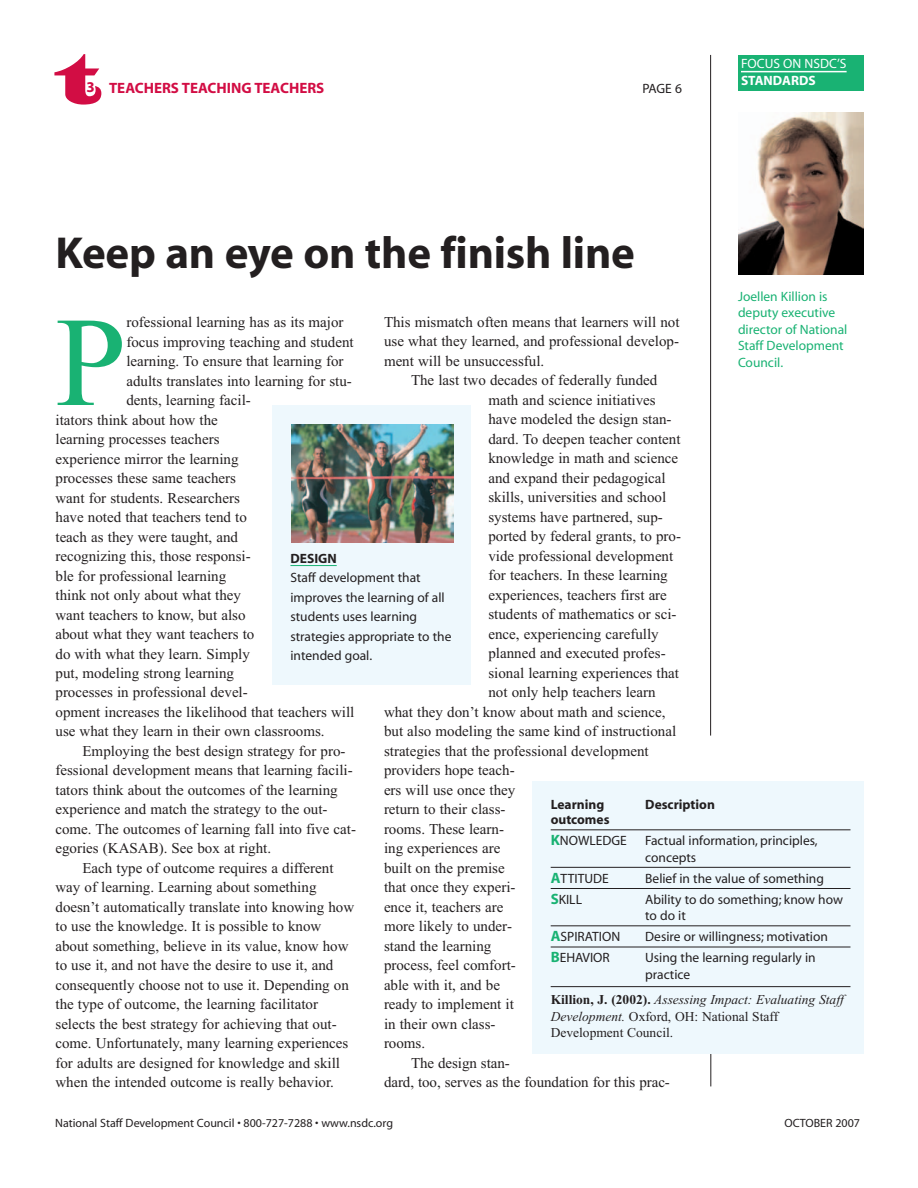
<style>
.page{position:relative;width:918px;height:1188px;background:#fff}
.page>*{position:absolute;margin:0;border:0;box-sizing:border-box;transform-origin:0 0}
.t1{font:127.5px "Times";color:#19b273}
.t2{font:72px "Latin Wide";color:#d20d44}
.t3{font:700 45px "Myriad";letter-spacing:-.005em;color:#231f20}
.t4{font:15px/19.5px "Times";color:#231f20;text-align:justify}
.t5{font:700 15px "Myriad";color:#d20d44}
.t6{font:13.5px/19.5px "Myriad";color:#231f20}
.t7{font:italic 13.5px/16.5px "Times";color:#231f20}
.t8{font:13.5px/16.5px "Myriad";color:#19b273}
.t9{font:700 13.5px/21px "Myriad";color:#231f20}
.t10{font:13.5px "Myriad";color:#fff}
.t11{font:700 13.5px "Myriad";color:#fff}
.t12{font:12px "Myriad";color:#231f20}
.s1{font-size:15px;color:#19b273}
.s2{font-weight:400}
.s3{font-weight:700;font-size:15px;color:#19b273}
.s4{font-weight:700;font-style:normal}
.s5{font-style:normal}
</style>
<div class="page">
<hr style="left:710px;top:55px;width:1px;height:681px;background:#231f20">
<hr style="left:711px;top:1048px;width:1px;height:38px;background:#231f20">
<div style="left:738px;top:55px;width:126px;height:36px;background:#19b273"></div>
<hr style="left:741px;top:71px;width:106px;height:1px;background:#fff">
<div style="left:272px;top:406px;width:198px;height:279px;background:#eef8fd"></div>
<img style="left:738px;top:112px;width:126px;height:162px">
<hr style="left:290px;top:565px;width:47px;height:1px;background:#19b273">
<div style="left:533px;top:782px;width:331px;height:272px;background:#eef8fd"></div>
<hr style="left:551px;top:830px;width:299px;height:1px;background:#231f20">
<hr style="left:551px;top:867px;width:299px;height:1px;background:#231f20">
<hr style="left:551px;top:888px;width:299px;height:1px;background:#231f20">
<hr style="left:551px;top:926px;width:299px;height:1px;background:#231f20">
<hr style="left:551px;top:947px;width:299px;height:1px;background:#231f20">
<hr style="left:551px;top:986px;width:299px;height:1px;background:#231f20">
<img style="left:291px;top:424px;width:162px;height:119px">
<h2 class="t2" style="left:57px;top:36px;width:47px">t</h2>
<p class="t5" style="left:86px;top:82px;width:239px">3 TEACHERS TEACHING TEACHERS</p>
<p class="t6" style="left:642px;top:80px;width:41px">PAGE 6</p>
<h3 class="t3" style="left:55px;top:236px;width:581px">Keep an eye on the finish line</h3>
<p class="t10" style="left:741px;top:59px;width:107px">FOCUS ON NSDC’S</p>
<p class="t11" style="left:741px;top:75px;width:76px">STANDARDS</p>
<p class="t8" style="left:738px;top:289px;width:111px">Joellen Killion is deputy executive director of National<br>Staff Development<br>Council.</p>
<h1 class="t1" style="left:56px;top:286px;width:72px">P</h1>
<p class="t4" style="left:126px;top:312px;width:219px">rofessional learning has as its major</p>
<p class="t4" style="left:384px;top:312px;width:297px">This mismatch often means that learners will not use what they learned, and professional develop&shy;ment will be unsuccessful.</p>
<p class="t4" style="left:411px;top:371px;width:248px">The last two decades of federally funded</p>
<p class="t4" style="left:488px;top:390px;width:169px">math and science initiatives</p>
<p class="t4" style="left:488px;top:410px;width:185px">have modeled the design stan-</p>
<p class="t4" style="left:488px;top:429px;width:194px">dard. To deepen teacher content</p>
<p class="t4" style="left:488px;top:449px;width:191px">knowledge in math and science</p>
<p class="t4" style="left:488px;top:468px;width:179px">and expand their pedagogical</p>
<p class="t4" style="left:488px;top:488px;width:179px">skills, universities and school</p>
<p class="t4" style="left:488px;top:507px;width:176px">systems have partnered, sup-</p>
<p class="t4" style="left:488px;top:527px;width:194px">ported by federal grants, to pro-</p>
<p class="t4" style="left:488px;top:546px;width:186px">vide professional development</p>
<p class="t4" style="left:488px;top:566px;width:181px">for teachers. In these learning</p>
<p class="t4" style="left:488px;top:585px;width:180px">experiences, teachers first are</p>
<p class="t4" style="left:488px;top:605px;width:190px">students of mathematics or sci-</p>
<p class="t4" style="left:488px;top:624px;width:172px">ence, experiencing carefully</p>
<p class="t4" style="left:488px;top:644px;width:179px">planned and executed profes-</p>
<p class="t4" style="left:488px;top:663px;width:192px">sional learning experiences that</p>
<p class="t4" style="left:488px;top:683px;width:169px">not only help teachers learn</p>
<p class="t4" style="left:384px;top:702px;width:283px">what they don’t know about math and science,</p>
<p class="t4" style="left:384px;top:722px;width:294px">but also modeling the same kind of instructional</p>
<p class="t4" style="left:384px;top:741px;width:266px">strategies that the professional development</p>
<p class="t4" style="left:384px;top:761px;width:132px">providers hope teach-</p>
<p class="t4" style="left:384px;top:780px;width:133px">ers will use once they</p>
<p class="t4" style="left:384px;top:800px;width:123px">return to their class-</p>
<p class="t4" style="left:384px;top:819px;width:122px">rooms. These learn-</p>
<p class="t4" style="left:384px;top:839px;width:118px">ing experiences are</p>
<p class="t4" style="left:384px;top:858px;width:122px">built on the premise</p>
<p class="t4" style="left:384px;top:878px;width:133px">that once they experi-</p>
<p class="t4" style="left:384px;top:897px;width:121px">ence it, teachers are</p>
<p class="t4" style="left:384px;top:917px;width:130px">more likely to under-</p>
<p class="t4" style="left:384px;top:936px;width:109px">stand the learning</p>
<p class="t4" style="left:384px;top:956px;width:133px">process, feel comfort-</p>
<p class="t4" style="left:384px;top:975px;width:118px">able with it, and be</p>
<p class="t4" style="left:384px;top:995px;width:131px">ready to implement it</p>
<p class="t4" style="left:384px;top:1014px;width:113px">in their own class-</p>
<p class="t4" style="left:384px;top:1034px;width:43px">rooms.</p>
<p class="t4" style="left:411px;top:1053px;width:100px">The design stan-</p>
<p class="t4" style="left:384px;top:1073px;width:287px">dard, too, serves as the foundation for this prac-</p>
<p class="t4" style="left:126px;top:332px;width:229px">focus improving teaching and student</p>
<p class="t4" style="left:126px;top:351px;width:219px">learning. To ensure that learning for</p>
<p class="t4" style="left:126px;top:371px;width:227px">adults translates into learning for stu-</p>
<p class="t4" style="left:126px;top:390px;width:126px">dents, learning facil-</p>
<p class="t4" style="left:56px;top:410px;width:164px">itators think about how the</p>
<p class="t4" style="left:56px;top:429px;width:166px">learning processes teachers</p>
<p class="t4" style="left:56px;top:449px;width:185px">experience mirror the learning</p>
<p class="t4" style="left:56px;top:468px;width:182px">processes these same teachers</p>
<p class="t4" style="left:56px;top:488px;width:186px">want for students. Researchers</p>
<p class="t4" style="left:56px;top:507px;width:193px">have noted that teachers tend to</p>
<p class="t4" style="left:56px;top:527px;width:184px">teach as they were taught, and</p>
<p class="t4" style="left:56px;top:546px;width:197px">recognizing this, those responsi-</p>
<p class="t4" style="left:56px;top:566px;width:172px">ble for professional learning</p>
<p class="t4" style="left:56px;top:585px;width:187px">think not only about what they</p>
<p class="t4" style="left:56px;top:605px;width:192px">want teachers to know, but also</p>
<p class="t4" style="left:56px;top:624px;width:200px">about what they want teachers to</p>
<p class="t4" style="left:56px;top:644px;width:196px">do with what they learn. Simply</p>
<p class="t4" style="left:56px;top:663px;width:180px">put, modeling strong learning</p>
<p class="t4" style="left:56px;top:683px;width:194px">processes in professional devel-</p>
<p class="t4" style="left:56px;top:702px;width:300px">opment increases the likelihood that teachers will</p>
<p class="t4" style="left:56px;top:722px;width:271px">use what they learn in their own classrooms.</p>
<p class="t4" style="left:82px;top:741px;width:265px">Employing the best design strategy for pro-</p>
<p class="t4" style="left:56px;top:761px;width:299px">fessional development means that learning facili-</p>
<p class="t4" style="left:56px;top:780px;width:284px">tators think about the outcomes of the learning</p>
<p class="t4" style="left:56px;top:800px;width:274px">experience and match the strategy to the out-</p>
<p class="t4" style="left:56px;top:819px;width:302px">come. The outcomes of learning fall into five cat-</p>
<p class="t4" style="left:56px;top:839px;width:217px">egories (KASAB). See box at right.</p>
<p class="t4" style="left:82px;top:858px;width:253px">Each type of outcome requires a different</p>
<p class="t4" style="left:56px;top:878px;width:262px">way of learning. Learning about something</p>
<p class="t4" style="left:56px;top:897px;width:300px">doesn’t automatically translate into knowing how</p>
<p class="t4" style="left:56px;top:917px;width:267px">to use the knowledge. It is possible to know</p>
<p class="t4" style="left:56px;top:936px;width:295px">about something, believe in its value, know how</p>
<p class="t4" style="left:56px;top:956px;width:279px">to use it, and not have the desire to use it, and</p>
<p class="t4" style="left:56px;top:975px;width:295px">consequently choose not to use it. Depending on</p>
<p class="t4" style="left:56px;top:995px;width:264px">the type of outcome, the learning facilitator</p>
<p class="t4" style="left:56px;top:1014px;width:283px">selects the best strategy for achieving that out-</p>
<p class="t4" style="left:56px;top:1034px;width:294px">come. Unfortunately, many learning experiences</p>
<p class="t4" style="left:56px;top:1053px;width:286px">for adults are designed for knowledge and skill</p>
<p class="t4" style="left:56px;top:1073px;width:280px">when the intended outcome is really behavior.</p>
<p class="t9" style="left:290px;top:549px;width:48px">DESIGN</p>
<p class="t6" style="left:290px;top:569px;width:163px">Staff development that improves the learning of all students uses learning strategies appropriate to the intended goal.</p>
<p class="t9" style="left:551px;top:795px;width:55px">Learning</p>
<p class="t9" style="left:645px;top:795px;width:71px">Description</p>
<p class="t9" style="left:551px;top:810px;width:78px">outcomes<br><span class="s1">K</span><span class="s2">NOWLEDGE</span></p>
<p class="t6" style="left:645px;top:833px;width:174px;line-height:16.5px">Factual information, principles, concepts</p>
<p class="t6" style="left:551px;top:869px;width:60px"><span class="s3">A</span>TTITUDE</p>
<p class="t6" style="left:645px;top:869px;width:180px">Belief in the value of something</p>
<p class="t6" style="left:551px;top:890px;width:33px"><span class="s3">S</span>KILL</p>
<p class="t6" style="left:645px;top:892px;width:199px;line-height:16.5px">Ability to do something; know how to do it</p>
<p class="t6" style="left:551px;top:928px;width:71px"><span class="s3">A</span>SPIRATION</p>
<p class="t6" style="left:645px;top:928px;width:184px">Desire or willingness; motivation</p>
<p class="t6" style="left:551px;top:949px;width:61px"><span class="s3">B</span>EHAVIOR</p>
<p class="t6" style="left:645px;top:950px;width:172px;line-height:16.5px">Using the learning regularly in practice</p>
<p class="t7" style="left:551px;top:991px;width:295px"><span class="s4">Killion, J. (2002).</span> Assessing Impact: Evaluating Staff<br>Development. <span class="s5">Oxford, OH: National Staff<br>Development Council.</span></p>
<p class="t12" style="left:55px;top:1118px;width:339px">National Staff Development Council • 800-727-7288 • www.nsdc.org</p>
<p class="t12" style="left:785px;top:1118px;width:77px">OCTOBER 2007</p>
</div>
